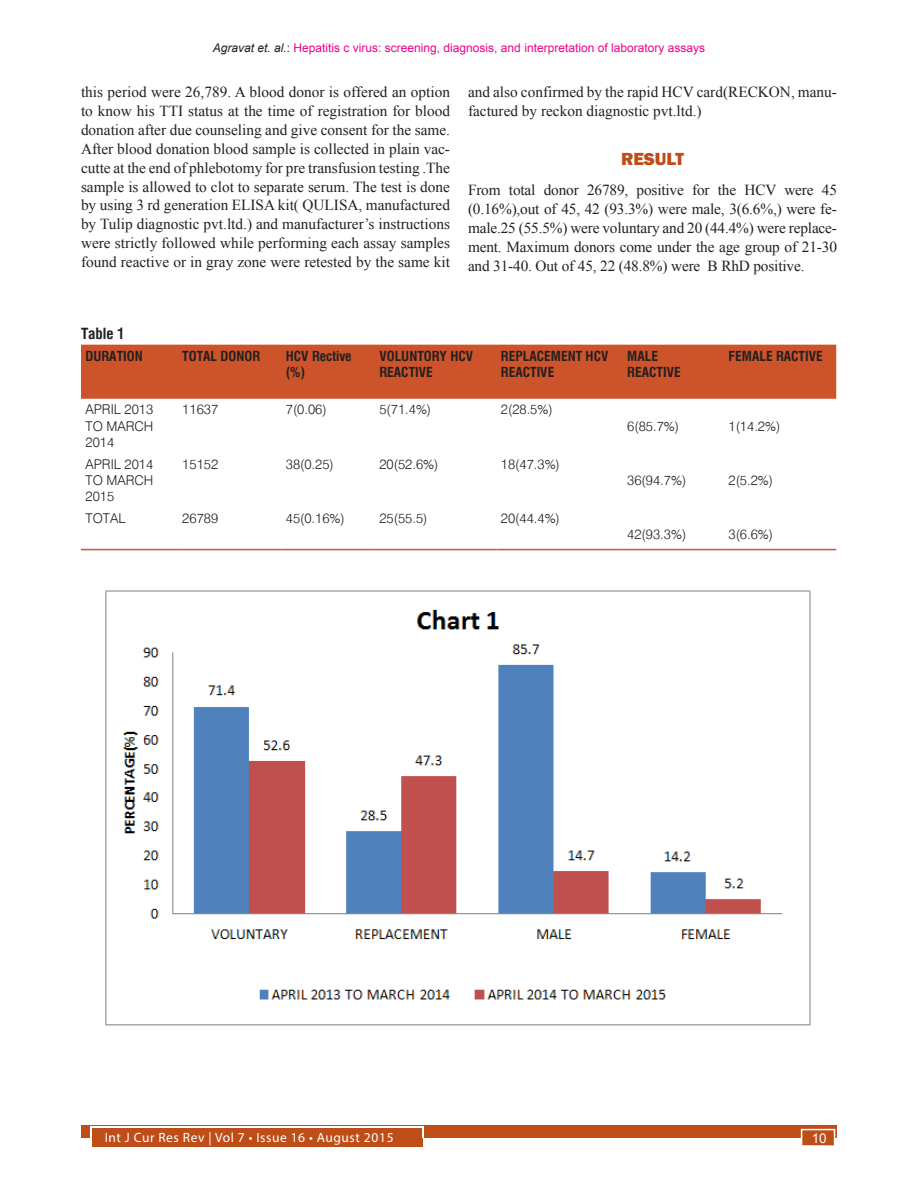
<style>
.page{position:relative;width:918px;height:1188px;background:#fff}
.page>*{position:absolute;margin:0;border:0;box-sizing:border-box;transform-origin:0 0}
.Head_1{font:800 18px "Franklin Gothic";color:#be4d18}
.Text{font:15.3px/18.9px "Times New Roman";color:#231f20;text-align:justify}
.Table_caption{font:700 condensed 15px "Swiss 721 BT";color:#231f20}
.Table_text{font:300 13.5px/16.2px "Swiss 721 BT";color:#231f20;text-align:justify}
.Table_text-2{font:700 condensed 13.5px/16.2px "Swiss 721 BT";color:#231f20}
.t1{font:13.5px "Myriad Pro";letter-spacing:.04em;color:#fff}
.t2{font:13.5px "Arial";color:#fff}
.t3{font:12px "Arial";color:#ed028c}
.s1{font-style:italic;color:#231f20}
.s2{color:#231f20}
</style>
<div class="page">
<div style="left:81px;top:1125px;width:756px;height:13px;background:#be4d18"></div>
<div style="left:92px;top:1128px;width:331px;height:19px;background:#be4d18"></div>
<hr style="left:91px;top:1127px;width:332px;height:1px;background:#fff">
<div style="left:801px;top:1129px;width:34px;height:17px;background:#be4d18;border:2px solid #fff"></div>
<div style="left:81px;top:345px;width:755px;height:54px;background:#cd542a"></div>
<hr style="left:81px;top:549px;width:97px;height:1px;background:#cd542a">
<hr style="left:178px;top:549px;width:103px;height:1px;background:#cd542a">
<hr style="left:281px;top:549px;width:94px;height:1px;background:#cd542a">
<hr style="left:375px;top:549px;width:121px;height:1px;background:#cd542a">
<hr style="left:496px;top:549px;width:127px;height:1px;background:#cd542a">
<hr style="left:623px;top:549px;width:101px;height:1px;background:#cd542a">
<hr style="left:724px;top:549px;width:112px;height:1px;background:#cd542a">
<img style="left:105px;top:590px;width:706px;height:436px">
<p class="t3" style="left:213px;top:40px;width:494px"><span class="s1">Agravat et. al.</span><span class="s2">:</span> Hepatitis c virus: screening, diagnosis, and interpretation of laboratory assays</p>
<p class="Text" style="left:81px;top:82px;width:371px">this period were 26,789. A blood donor is offered an option to know his TTI status at the time of registration for blood donation after due counseling and give consent for the same.<br>After blood donation blood sample is collected in plain vac&shy;cutte at the end of phlebotomy for pre transfusion testing .The sample is allowed to clot to separate serum. The test is done by using 3 rd generation ELISA kit( QULISA, manufactured by Tulip diagnostic pvt.ltd.) and manufacturer’s instructions were strictly followed while performing each assay samples found reactive or in gray zone were retested by the same kit</p>
<p class="Text" style="left:468px;top:82px;width:370px">and also confirmed by the rapid HCV card(RECKON, manu&shy;factured by reckon diagnostic pvt.ltd.)</p>
<p class="Head_1" style="left:621px;top:147px;width:64px">RESULT</p>
<p class="Text" style="left:468px;top:181px;width:371px">From total donor 26789, positive for the HCV were 45 (0.16%),out of 45, 42 (93.3%) were male, 3(6.6%,) were fe&shy;male.25 (55.5%) were voluntary and 20 (44.4%) were replace&shy;ment. Maximum donors come under the age group of 21-30 and 31-40. Out of 45, 22 (48.8%) were B RhD positive.</p>
<p class="Table_caption" style="left:81px;top:324px;width:45px">Table 1</p>
<p class="Table_text-2" style="left:86px;top:348px;width:59px">DURATION</p>
<p class="Table_text-2" style="left:182px;top:348px;width:79px">TOTAL DONOR</p>
<p class="Table_text-2" style="left:286px;top:348px;width:67px">HCV Rective (%)</p>
<p class="Table_text-2" style="left:379px;top:348px;width:95px">VOLUNTORY HCV<br>REACTIVE</p>
<p class="Table_text-2" style="left:501px;top:348px;width:109px">REPLACEMENT HCV</p>
<p class="Table_text-2" style="left:501px;top:364px;width:55px">REACTIVE</p>
<p class="Table_text" style="left:86px;top:401px;width:69px">APRIL 2013<br>TO MARCH 2014</p>
<p class="Table_text" style="left:182px;top:401px;width:37px">11637</p>
<p class="Table_text" style="left:286px;top:401px;width:42px">7(0.06)</p>
<p class="Table_text" style="left:379px;top:401px;width:53px">5(71.4%)</p>
<p class="Table_text" style="left:501px;top:401px;width:53px">2(28.5%)</p>
<p class="Table_text" style="left:86px;top:456px;width:69px">APRIL 2014<br>TO MARCH 2015</p>
<p class="Table_text" style="left:182px;top:456px;width:37px">15152</p>
<p class="Table_text" style="left:286px;top:456px;width:50px">38(0.25)</p>
<p class="Table_text" style="left:379px;top:456px;width:60px">20(52.6%)</p>
<p class="Table_text" style="left:501px;top:456px;width:60px">18(47.3%)</p>
<p class="Table_text" style="left:86px;top:510px;width:41px">TOTAL</p>
<p class="Table_text" style="left:182px;top:510px;width:37px">26789</p>
<p class="Table_text" style="left:286px;top:510px;width:60px">45(0.16%)</p>
<p class="Table_text" style="left:379px;top:510px;width:50px">25(55.5)</p>
<p class="Table_text" style="left:501px;top:510px;width:60px">20(44.4%)</p>
<p class="Table_text-2" style="left:627px;top:348px;width:32px">MALE</p>
<p class="Table_text-2" style="left:627px;top:364px;width:55px">REACTIVE</p>
<p class="Table_text-2" style="left:729px;top:348px;width:96px">FEMALE RACTIVE</p>
<p class="Table_text" style="left:627px;top:418px;width:53px">6(85.7%)</p>
<p class="Table_text" style="left:729px;top:418px;width:53px">1(14.2%)</p>
<p class="Table_text" style="left:627px;top:472px;width:60px">36(94.7%)</p>
<p class="Table_text" style="left:729px;top:472px;width:46px">2(5.2%)</p>
<p class="Table_text" style="left:627px;top:526px;width:60px">42(93.3%)</p>
<p class="Table_text" style="left:729px;top:526px;width:46px">3(6.6%)</p>
<p class="t1" style="left:105px;top:1129px;width:291px">Int J Cur Res Rev | Vol 7 • Issue 16 • August 2015</p>
<p class="t2" style="left:812px;top:1130px;width:16px">10</p>
</div>
